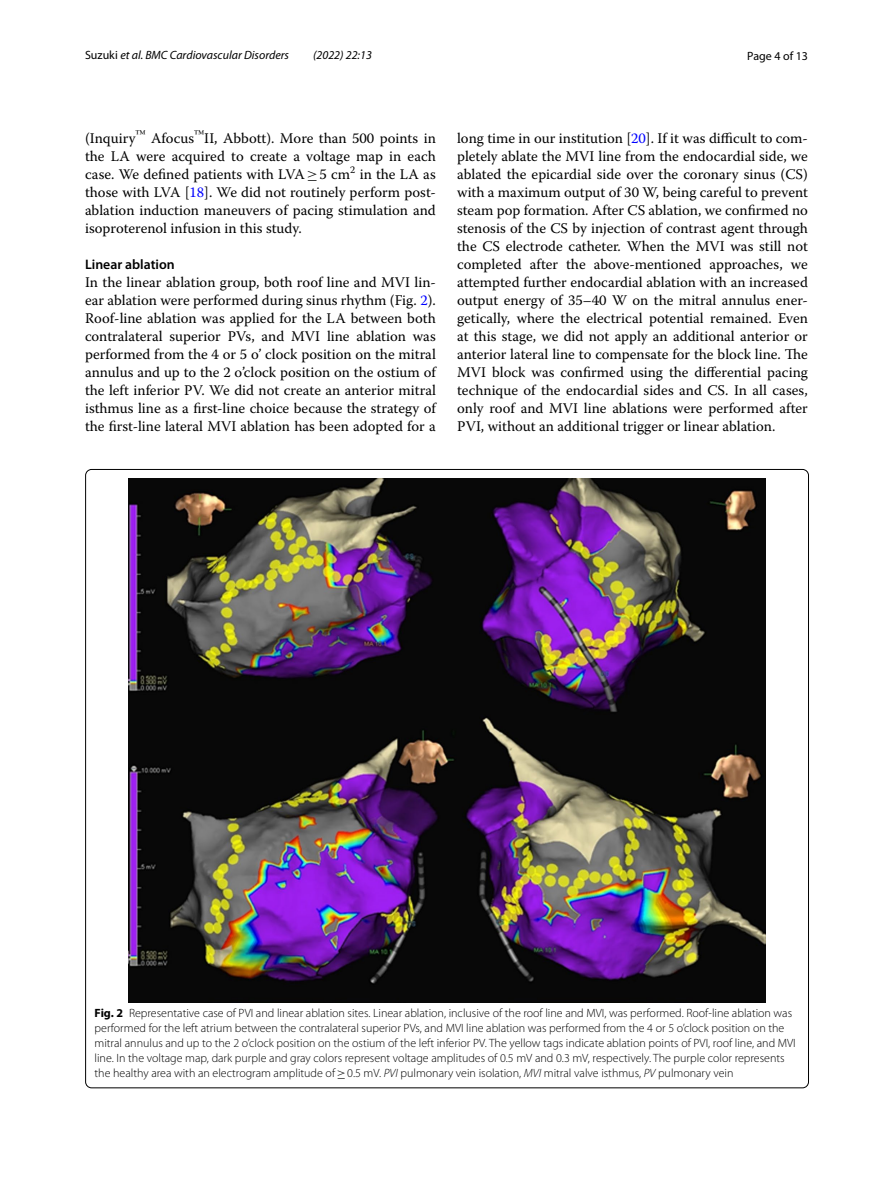
<style>
.page{position:relative;width:893px;height:1187px;background:#fff}
.page>*{position:absolute;margin:0;border:0;box-sizing:border-box;transform-origin:0 0}
.t1{font:14.7px/18px "Warnock Pro";color:#000;text-align:justify}
.t2{font:600 13.8px "Myriad Pro";color:#000}
.t3{font:300 12px/15px "Myriad Pro";color:#000}
.t4{font:italic 12px "Myriad Pro";color:#000}
.t5{font:12px "Myriad Pro";color:#000}
.s1{font-style:normal}
.s2{font-family:"MTSY"}
.s3{color:#00f}
.s4{font-weight:700}
.s5{font-family:"MTSY";font-weight:400}
.s6{font-style:italic}
</style>
<div class="page">
<img style="left:128px;top:478px;width:638px;height:524px">
<p class="t4" style="left:85px;top:48px;width:206px"><span class="s1">Suzuki</span> et al. BMC Cardiovascular Disorders</p>
<p class="t4" style="left:313px;top:48px;width:60px">(2022) 22:13</p>
<p class="t5" style="left:747px;top:48px;width:62px">Page 4 of 13</p>
<p class="t1" style="left:85px;top:129px;width:352px">(Inquiry<sup>™</sup> Afocus<sup>™</sup>II, Abbott). More than 500 points in the LA were acquired to create a voltage map in each case. We defined patients with LVA<span class="s2">≥</span>5 cm<sup>2</sup> in the LA as those with LVA [<span class="s3">18</span>]. We did not routinely perform post&shy;ablation induction maneuvers of pacing stimulation and isoproterenol infusion in this study.</p>
<p class="t2" style="left:85px;top:255px;width:91px">Linear ablation</p>
<p class="t1" style="left:85px;top:273px;width:352px">In the linear ablation group, both roof line and MVI lin&shy;ear ablation were performed during sinus rhythm (Fig. <span class="s3">2</span>).<br>Roof-line ablation was applied for the LA between both contralateral superior PVs, and MVI line ablation was performed from the 4 or 5 o’ clock position on the mitral annulus and up to the 2 o’clock position on the ostium of the left inferior PV. We did not create an anterior mitral isthmus line as a first-line choice because the strategy of the first-line lateral MVI ablation has been adopted for a</p>
<p class="t1" style="left:457px;top:128px;width:352px">long time in our institution [<span class="s3">20</span>]. If it was difficult to com&shy;pletely ablate the MVI line from the endocardial side, we ablated the epicardial side over the coronary sinus (CS) with a maximum output of 30 W, being careful to prevent steam pop formation. After CS ablation, we confirmed no stenosis of the CS by injection of contrast agent through the CS electrode catheter. When the MVI was still not completed after the above-mentioned approaches, we attempted further endocardial ablation with an increased output energy of 35–40 W on the mitral annulus ener&shy;getically, where the electrical potential remained. Even at this stage, we did not apply an additional anterior or anterior lateral line to compensate for the block line. The MVI block was confirmed using the differential pacing technique of the endocardial sides and CS. In all cases, only roof and MVI line ablations were performed after PVI, without an additional trigger or linear ablation.</p>
<p class="t3" style="left:95px;top:1005px;width:703px"><span class="s4">Fig. 2</span> Representative case of PVI and linear ablation sites. Linear ablation, inclusive of the roof line and MVI, was performed. Roof-line ablation was performed for the left atrium between the contralateral superior PVs, and MVI line ablation was performed from the 4 or 5 o’clock position on the mitral annulus and up to the 2 o’clock position on the ostium of the left inferior PV. The yellow tags indicate ablation points of PVI, roof line, and MVI line. In the voltage map, dark purple and gray colors represent voltage amplitudes of 0.5 mV and 0.3 mV, respectively. The purple color represents the healthy area with an electrogram amplitude of<span class="s5">≥</span>0.5 mV. <span class="s6">PVI</span> pulmonary vein isolation, <span class="s6">MVI</span> mitral valve isthmus, <span class="s6">PV</span> pulmonary vein</p>
</div>
